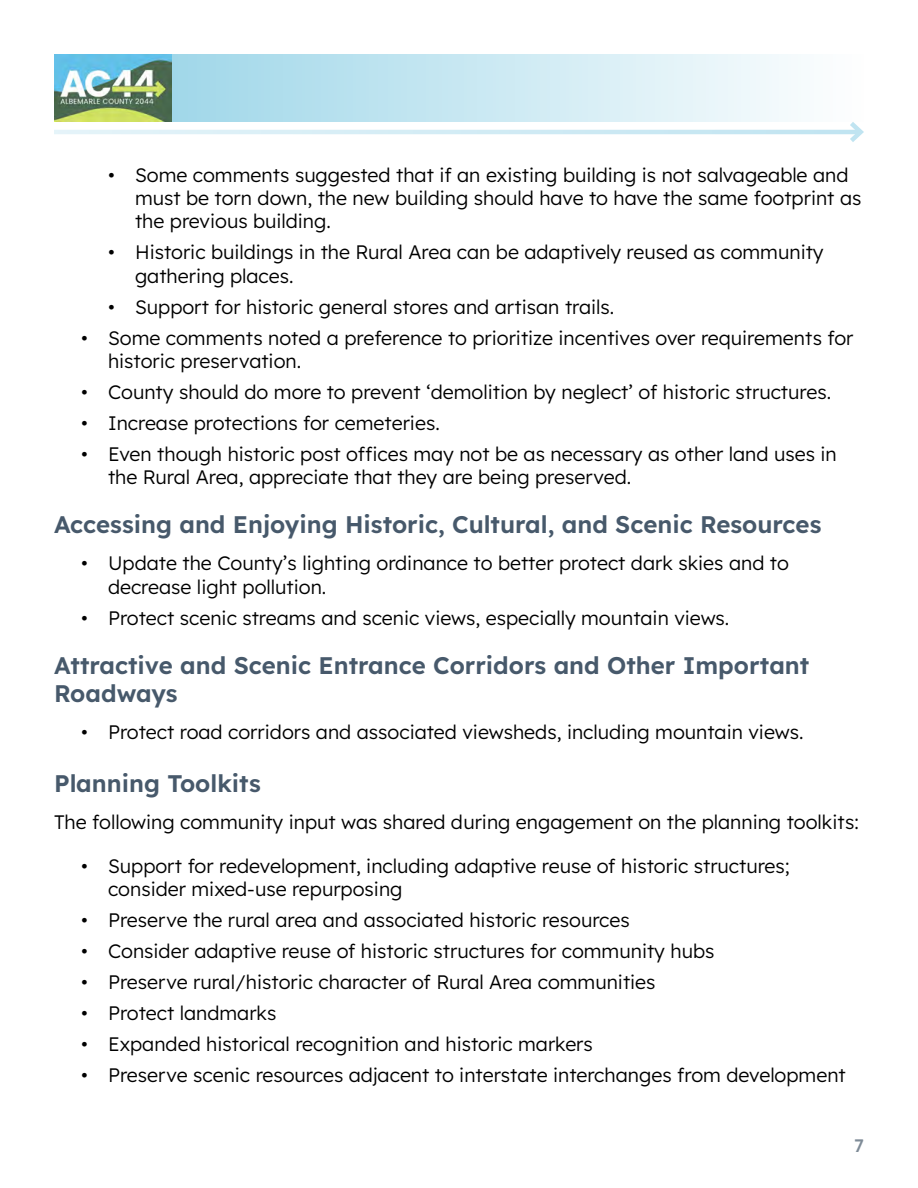
<style>
.page{position:relative;width:918px;height:1188px;background:#fff}
.page>*{position:absolute;margin:0;border:0;box-sizing:border-box;transform-origin:0 0}
.t1{font:600 24px/28.8px "Lexend Deca";color:#47596b}
.t2{font:300 19.5px/23.4px "Lexend Deca";color:#000}
.t3{font:500 18px "Lexend Deca";color:#7e8b97}
</style>
<div class="page">
<svg style="left:172px;top:54px;width:619px;height:68px;background:#cae8f2"></svg>
<img style="left:54px;top:54px;width:118px;height:68px">
<svg style="left:54px;top:130px;width:791px;height:4px;background:#d2ebf4"></svg>
<svg style="left:845px;top:122px;width:19px;height:20px"></svg>
<p class="t2" style="left:135px;top:162px;width:728px;text-indent:-27px">• Some comments suggested that if an existing building is not salvageable and must be torn down, the new building should have to have the same footprint as the previous building.</p>
<p class="t2" style="left:135px;top:239px;width:690px;text-indent:-27px">• Historic buildings in the Rural Area can be adaptively reused as community gathering places.</p>
<p class="t2" style="left:108px;top:294px;width:508px">• Support for historic general stores and artisan trails.</p>
<p class="t2" style="left:108px;top:325px;width:747px;text-indent:-27px">• Some comments noted a preference to prioritize incentives over requirements for historic preservation.</p>
<p class="t2" style="left:81px;top:379px;width:752px">• County should do more to prevent ‘demolition by neglect’ of historic structures.</p>
<p class="t2" style="left:81px;top:410px;width:360px">• Increase protections for cemeteries.</p>
<p class="t2" style="left:108px;top:441px;width:730px;text-indent:-27px">• Even though historic post offices may not be as necessary as other land uses in the Rural Area, appreciate that they are being preserved.</p>
<p class="t1" style="left:54px;top:509px;width:769px">Accessing and Enjoying Historic, Cultural, and Scenic Resources</p>
<p class="t2" style="left:108px;top:550px;width:682px;text-indent:-27px">• Update the County’s lighting ordinance to better protect dark skies and to decrease light pollution.</p>
<p class="t2" style="left:81px;top:605px;width:650px">• Protect scenic streams and scenic views, especially mountain views.</p>
<p class="t1" style="left:54px;top:649px;width:757px">Attractive and Scenic Entrance Corridors and Other Important<br>Roadways</p>
<p class="t2" style="left:81px;top:719px;width:724px">• Protect road corridors and associated viewsheds, including mountain views.</p>
<p class="t1" style="left:54px;top:768px;width:208px">Planning Toolkits</p>
<p class="t2" style="left:54px;top:809px;width:806px">The following community input was shared during engagement on the planning toolkits:</p>
<p class="t2" style="left:108px;top:853px;width:683px;text-indent:-27px">• Support for redevelopment, including adaptive reuse of historic structures; consider mixed-use repurposing</p>
<p class="t2" style="left:81px;top:907px;width:550px">• Preserve the rural area and associated historic resources</p>
<p class="t2" style="left:81px;top:938px;width:635px">• Consider adaptive reuse of historic structures for community hubs</p>
<p class="t2" style="left:81px;top:969px;width:576px">• Preserve rural/historic character of Rural Area communities</p>
<p class="t2" style="left:81px;top:1000px;width:197px">• Protect landmarks</p>
<p class="t2" style="left:81px;top:1031px;width:513px">• Expanded historical recognition and historic markers</p>
<p class="t2" style="left:81px;top:1062px;width:766px">• Preserve scenic resources adjacent to interstate interchanges from development</p>
<p class="t3" style="left:854px;top:1133px;width:11px">7</p>
</div>
